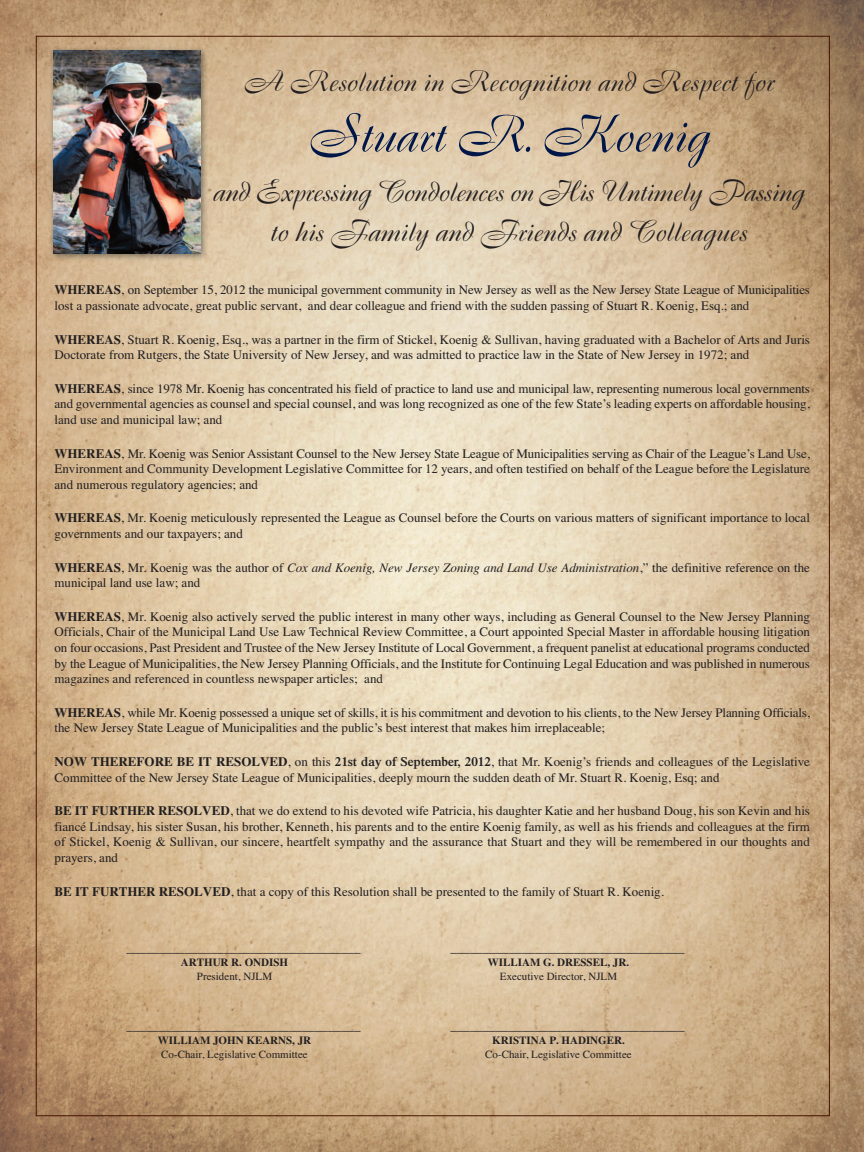
<style>
.page{position:relative;width:864px;height:1152px;background:#fff}
.page>*{position:absolute;margin:0;border:0;box-sizing:border-box;transform-origin:0 0}
.t1{font:51px "Boulevard";color:#001748}
.t2{font:29px/40px "Boulevard";color:#231f20;text-align:center}
.t3{font:13px/15.6px "Times";color:#231f20}
.t4{font:700 13px "Times";color:#231f20}
.t5{font:11px "Times";color:#231f20}
.t6{font:700 11px "Times";color:#231f20}
.s1{font-weight:700}
.s2{font-style:italic}
.s3{font-weight:600}
</style>
<div class="page">
<img style="left:0;top:0;width:864px;height:1152px">
<img style="left:46px;top:44px;width:165px;height:220px">
<img style="left:53px;top:51px;width:147px;height:202px">
<h2 class="t2" style="left:243px;top:65px;width:532px">A Resolution in Recognition and Respect for</h2>
<h1 class="t1" style="left:308px;top:113px;width:403px">Stuart R. Koenig</h1>
<h2 class="t2" style="left:212px;top:175px;width:593px">and Expressing Condolences on His Untimely Passing to his Family and Friends and Colleagues</h2>
<p class="t3" style="left:55px;top:282px;width:757px"><span class="s1">WHEREAS</span>, on September 15, 2012 the municipal government community in New Jersey as well as the New Jersey State League of Municipalities lost a passionate advocate, great public servant, and dear colleague and friend with the sudden passing of Stuart R. Koenig, Esq.; and</p>
<p class="t3" style="left:55px;top:331px;width:757px"><span class="s1">WHEREAS</span>, Stuart R. Koenig, Esq., was a partner in the firm of Stickel, Koenig &amp; Sullivan, having graduated with a Bachelor of Arts and Juris<br>Doctorate from Rutgers, the State University of New Jersey, and was admitted to practice law in the State of New Jersey in 1972; and</p>
<p class="t3" style="left:55px;top:380px;width:757px;text-align:justify"><span class="s1">WHEREAS</span>, since 1978 Mr. Koenig has concentrated his field of practice to land use and municipal law, representing numerous local governments and governmental agencies as counsel and special counsel, and was long recognized as one of the few State’s leading experts on affordable housing, land use and municipal law; and</p>
<p class="t3" style="left:55px;top:445px;width:757px;text-align:justify"><span class="s1">WHEREAS</span>, Mr. Koenig was Senior Assistant Counsel to the New Jersey State League of Municipalities serving as Chair of the League’s Land Use, Environment and Community Development Legislative Committee for 12 years, and often testified on behalf of the League before the Legislature and numerous regulatory agencies; and</p>
<p class="t3" style="left:55px;top:510px;width:757px"><span class="s1">WHEREAS</span>, Mr. Koenig meticulously represented the League as Counsel before the Courts on various matters of significant importance to local governments and our taxpayers; and</p>
<p class="t3" style="left:55px;top:559px;width:757px"><span class="s1">WHEREAS</span>, Mr. Koenig was the author of <span class="s2">Cox and Koenig, New Jersey Zoning and Land Use Administration</span>,” the definitive reference on the municipal land use law; and</p>
<p class="t3" style="left:55px;top:608px;width:757px;text-align:justify"><span class="s1">WHEREAS</span>, Mr. Koenig also actively served the public interest in many other ways, including as General Counsel to the New Jersey Planning Officials, Chair of the Municipal Land Use Law Technical Review Committee, a Court appointed Special Master in affordable housing litigation on four occasions, Past President and Trustee of the New Jersey Institute of Local Government, a frequent panelist at educational programs conducted by the League of Municipalities, the New Jersey Planning Officials, and the Institute for Continuing Legal Education and was published in numerous magazines and referenced in countless newspaper articles; and</p>
<p class="t3" style="left:55px;top:704px;width:757px"><span class="s1">WHEREAS</span>, while Mr. Koenig possessed a unique set of skills, it is his commitment and devotion to his clients, to the New Jersey Planning Officials, the New Jersey State League of Municipalities and the public’s best interest that makes him irreplaceable;</p>
<p class="t3" style="left:55px;top:754px;width:757px"><span class="s1">NOW THEREFORE BE IT RESOLVED</span>, on this <span class="s3">21st day of September, 2012</span>, that Mr. Koenig’s friends and colleagues of the Legislative<br>Committee of the New Jersey State League of Municipalities, deeply mourn the sudden death of Mr. Stuart R. Koenig, Esq; and</p>
<p class="t3" style="left:55px;top:803px;width:757px;text-align:justify"><span class="s1">BE IT FURTHER RESOLVED</span>, that we do extend to his devoted wife Patricia, his daughter Katie and her husband Doug, his son Kevin and his fiancé Lindsay, his sister Susan, his brother, Kenneth, his parents and to the entire Koenig family, as well as his friends and colleagues at the firm of Stickel, Koenig &amp; Sullivan, our sincere, heartfelt sympathy and the assurance that Stuart and they will be remembered in our thoughts and prayers, and</p>
<p class="t3" style="left:55px;top:883px;width:611px"><span class="s1">BE IT FURTHER RESOLVED</span>, that a copy of this Resolution shall be presented to the family of Stuart R. Koenig.</p>
<p class="t4" style="left:127px;top:940px;width:236px">____________________________________</p>
<p class="t4" style="left:451px;top:940px;width:236px">____________________________________</p>
<p class="t6" style="left:181px;top:956px;width:109px">ARTHUR R. ONDISH</p>
<p class="t6" style="left:488px;top:956px;width:143px">WILLIAM G. DRESSEL, JR.</p>
<p class="t5" style="left:197px;top:970px;width:77px">President, NJLM</p>
<p class="t5" style="left:500px;top:970px;width:119px">Executive Director, NJLM</p>
<p class="t4" style="left:127px;top:1018px;width:235px">____________________________________</p>
<p class="t4" style="left:451px;top:1018px;width:236px">____________________________________</p>
<p class="t6" style="left:158px;top:1034px;width:155px">WILLIAM JOHN KEARNS, JR</p>
<p class="t6" style="left:492px;top:1034px;width:134px">KRISTINA P. HADINGER.</p>
<p class="t5" style="left:161px;top:1048px;width:148px">Co-Chair, Legislative Committee</p>
<p class="t5" style="left:485px;top:1048px;width:148px">Co-Chair, Legislative Committee</p>
</div>
